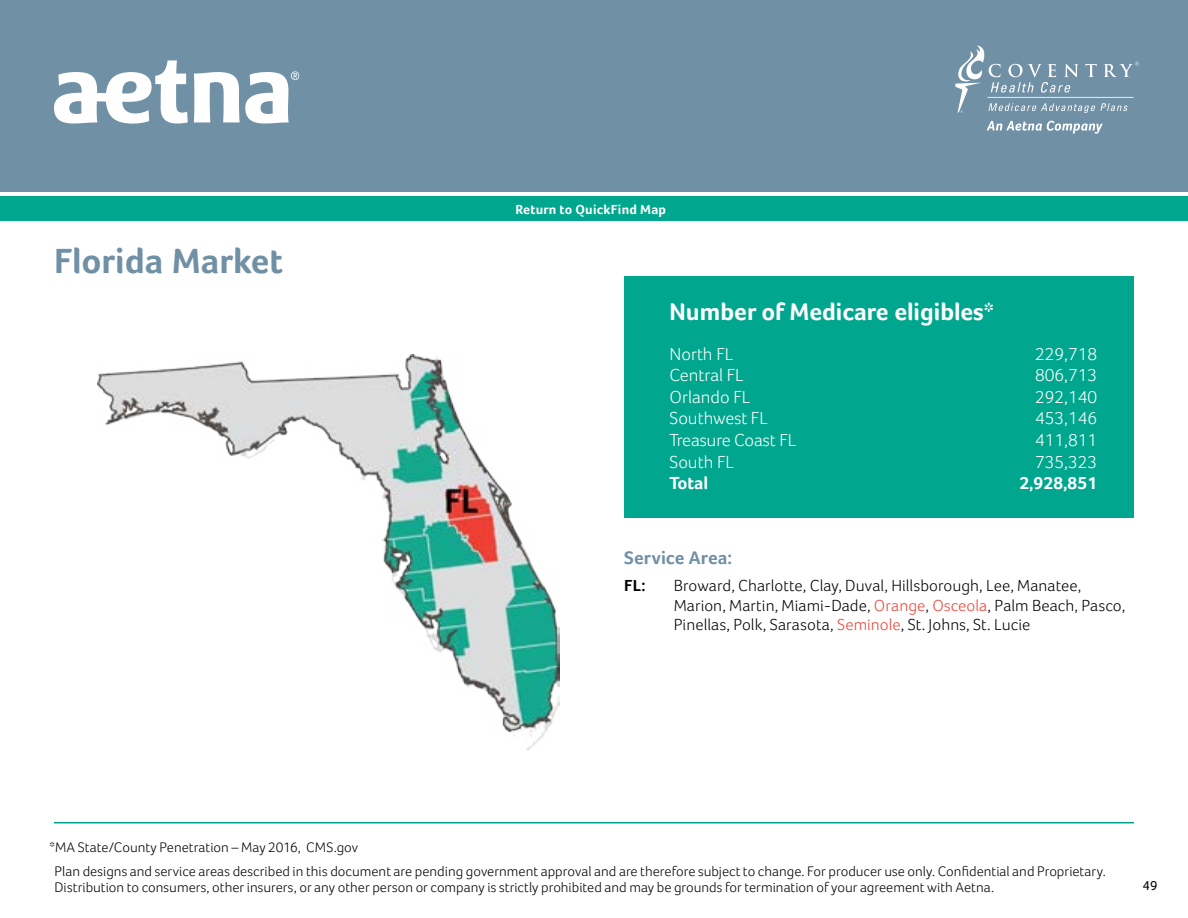
<style>
.page{position:relative;width:1188px;height:918px;background:#fff}
.page>*{position:absolute;margin:0;border:0;box-sizing:border-box;transform-origin:0 0}
.t1{font:700 36px "Foco";color:#7090a5}
.t2{font:700 24.75px "Foco";color:#fff}
.t3{font:700 18.75px "Foco";letter-spacing:.005em;color:#7090a5}
.t4{font:300 18px "Foco";color:#fff}
.t5{font:700 18px "Foco";color:#fff}
.t6{font:300 16.5px/19.8px "Foco";letter-spacing:.005em;color:#000}
.t7{font:700 16.5px "Foco";color:#000}
.t8{font:300 14.25px/23.2px "Foco";color:#000}
.t9{font:700 13.5px "Foco";letter-spacing:.015em;color:#fff}
.t10{font:13.5px "Foco";color:#000}
.s1{color:#ef4135}
</style>
<div class="page">
<div style="left:0;top:0;width:1188px;height:192px;background:#7090a5"></div>
<svg style="left:54px;top:60px;width:245px;height:64px"></svg>
<svg style="left:987px;top:121px;width:116px;height:13px"></svg>
<svg style="left:955px;top:45px;width:184px;height:68px"></svg>
<div style="left:0;top:196px;width:1188px;height:25px;background:#00a78e"></div>
<hr style="left:54px;top:822px;width:1080px;height:2px;background:#00a78e">
<div style="left:624px;top:276px;width:510px;height:242px;background:#00a78e"></div>
<img style="left:98px;top:354px;width:461px;height:397px">
<h1 class="t1" style="left:54px;top:239px;width:230px">Florida Market</h1>
<p class="t9" style="left:515px;top:201px;width:152px">Return to QuickFind Map</p>
<h2 class="t2" style="left:670px;top:297px;width:326px">Number of Medicare eligibles*</h2>
<p class="t4" style="left:670px;top:343px;width:65px">North FL</p>
<p class="t4" style="left:1035px;top:343px;width:64px">229,718</p>
<p class="t4" style="left:670px;top:365px;width:76px">Central FL</p>
<p class="t4" style="left:1035px;top:365px;width:64px">806,713</p>
<p class="t4" style="left:670px;top:386px;width:82px">Orlando FL</p>
<p class="t4" style="left:1035px;top:386px;width:64px">292,140</p>
<p class="t4" style="left:670px;top:408px;width:100px">Southwest FL</p>
<p class="t4" style="left:1035px;top:408px;width:64px">453,146</p>
<p class="t4" style="left:670px;top:430px;width:128px">Treasure Coast FL</p>
<p class="t4" style="left:1035px;top:430px;width:64px">411,811</p>
<p class="t4" style="left:670px;top:451px;width:66px">South FL</p>
<p class="t4" style="left:1035px;top:451px;width:64px">735,323</p>
<p class="t5" style="left:670px;top:473px;width:40px">Total</p>
<p class="t5" style="left:1019px;top:473px;width:79px">2,928,851</p>
<h3 class="t3" style="left:624px;top:547px;width:109px">Service Area:</h3>
<p class="t7" style="left:624px;top:575px;width:23px">FL:</p>
<p class="t6" style="left:674px;top:575px;width:453px">Broward, Charlotte, Clay, Duval, Hillsborough, Lee, Manatee,<br>Marion, Martin, Miami-Dade, <span class="s1">Orange</span>, <span class="s1">Osceola</span>, Palm Beach, Pasco,<br>Pinellas, Polk, Sarasota, <span class="s1">Seminole</span>, St. Johns, St. Lucie</p>
<p class="t8" style="left:55px;top:836px;width:1053px;text-indent:-5px">*MA State/County Penetration – May 2016, CMS.gov<br>Plan designs and service areas described in this document are pending government approval and are therefore subject to change. For producer use only. Confidential and Proprietary.</p>
<p class="t8" style="left:55px;top:876px;width:941px">Distribution to consumers, other insurers, or any other person or company is strictly prohibited and may be grounds for termination of your agreement with Aetna.</p>
<p class="t10" style="left:1143px;top:878px;width:16px">49</p>
</div>
